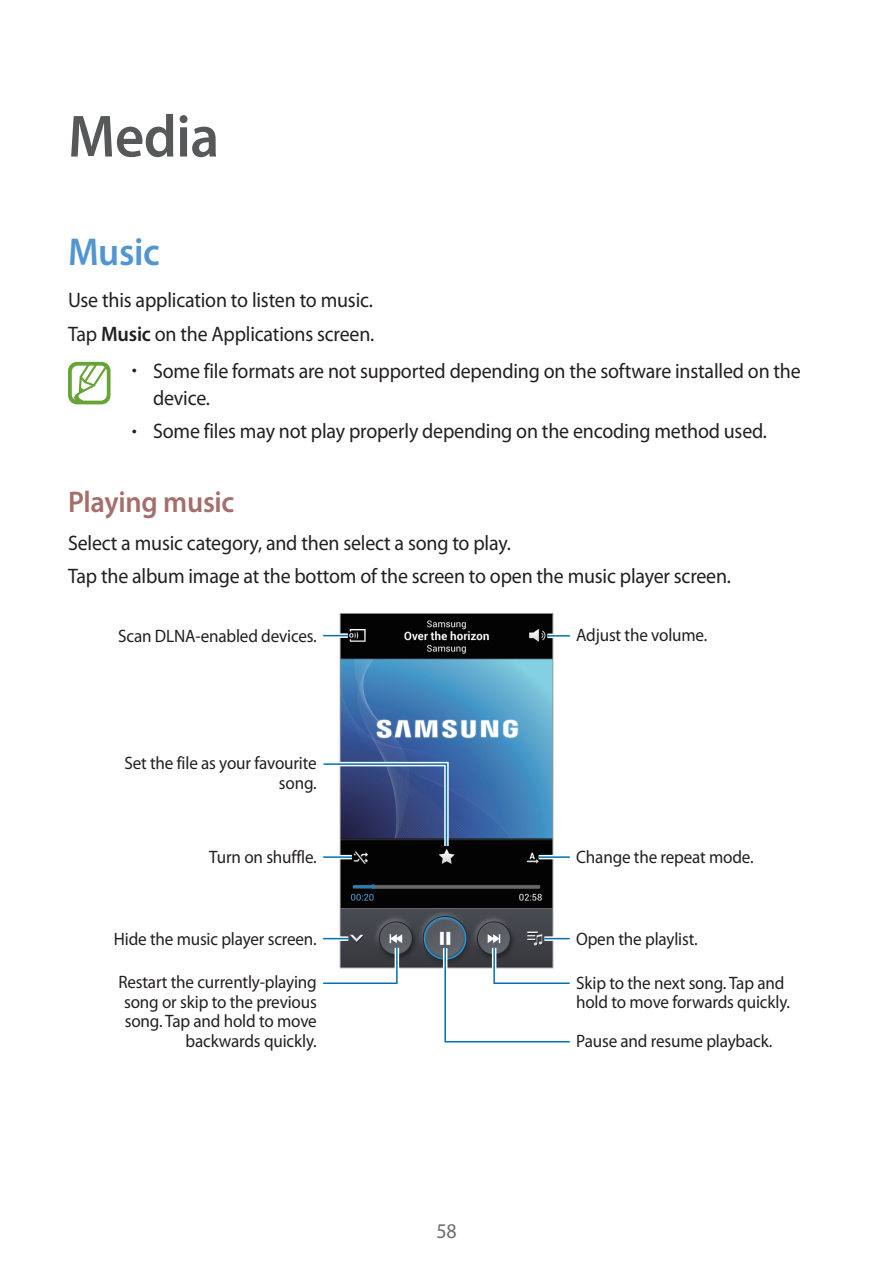
<style>
.page{position:relative;width:893px;height:1263px;background:#fff}
.page>*{position:absolute;margin:0;border:0;box-sizing:border-box;transform-origin:0 0}
.t1{font:600 60px "Myriad Pro";letter-spacing:-.01em;color:#57585a;scale:.95 1}
.t2{font:600 39px "Myriad Pro";letter-spacing:-.01em;color:#5296d1;scale:.95 1}
.t3{font:600 30px "Myriad Pro";letter-spacing:-.01em;color:#a66e6a;scale:.95 1}
.t4{font:21px/33.5px "Myriad Pro";letter-spacing:-.01em;color:#231f20;scale:.95 1}
.t5{font:21px "Myriad Pro";color:#6c6d70;scale:.95 1}
.t6{font:18px/19.5px "Myriad Pro";letter-spacing:-.01em;color:#231f20;text-align:right;scale:.95 1}
.s1{font-weight:600}
.s2{font-weight:300}
</style>
<div class="page">
<svg style="left:68px;top:362px;width:43px;height:42px"></svg>
<img style="left:342px;top:615px;width:209px;height:351px">
<div style="left:340px;top:613px;width:213px;height:355px;border:1px solid #939598"></div>
<hr style="left:539px;top:855px;width:31px;height:4px;background:#fff">
<hr style="left:539px;top:856px;width:31px;height:2px;background:#0073ae">
<hr style="left:323px;top:855px;width:29px;height:4px;background:#fff">
<hr style="left:323px;top:856px;width:29px;height:2px;background:#0073ae">
<div style="left:544px;top:936px;width:26px;height:5px;background:#e2eff5"></div>
<hr style="left:547px;top:634px;width:23px;height:4px;background:#fff">
<hr style="left:547px;top:635px;width:23px;height:2px;background:#0073ae">
<svg style="left:323px;top:633px;width:25px;height:5px"></svg>
<svg style="left:323px;top:635px;width:25px;height:1px"></svg>
<div style="left:323px;top:936px;width:25px;height:5px;background:#e2eff5"></div>
<svg style="left:441px;top:938px;width:129px;height:105px"></svg>
<svg style="left:323px;top:938px;width:78px;height:46px"></svg>
<svg style="left:323px;top:760px;width:128px;height:90px;background:#535f86"></svg>
<h1 class="t1" style="left:68px;top:98px;width:161px">Media</h1>
<h2 class="t2" style="left:68px;top:227px;width:98px">Music</h2>
<p class="t4" style="left:68px;top:283px;width:324px">Use this application to listen to music.<br>Tap <span class="s1">Music</span> on the Applications screen.</p>
<p class="t4" style="left:153px;top:357px;width:683px;line-height:27px;text-indent:-21px"><span class="s2">•</span> Some file formats are not supported depending on the software installed on the device.</p>
<p class="t4" style="left:132px;top:414px;width:670px"><span class="s2">•</span> Some files may not play properly depending on the encoding method used.</p>
<h3 class="t3" style="left:68px;top:483px;width:177px">Playing music</h3>
<p class="t4" style="left:68px;top:526px;width:699px">Select a music category, and then select a song to play.<br>Tap the album image at the bottom of the screen to open the music player screen.</p>
<p class="t6" style="left:118px;top:626px;width:210px">Scan DLNA-enabled devices.</p>
<p class="t6" style="left:576px;top:625px;width:139px">Adjust the volume.</p>
<p class="t6" style="left:124px;top:753px;width:204px">Set the file as your favourite song.</p>
<p class="t6" style="left:209px;top:846px;width:115px">Turn on shuffle.</p>
<p class="t6" style="left:576px;top:847px;width:188px">Change the repeat mode.</p>
<p class="t6" style="left:114px;top:929px;width:215px">Hide the music player screen.</p>
<p class="t6" style="left:118px;top:972px;width:210px">Restart the currently-playing song or skip to the previous song. Tap and hold to move backwards quickly.</p>
<p class="t6" style="left:576px;top:929px;width:129px">Open the playlist.</p>
<p class="t6" style="left:576px;top:973px;width:227px;text-align:left">Skip to the next song. Tap and hold to move forwards quickly.</p>
<p class="t6" style="left:576px;top:1031px;width:208px">Pause and resume playback.</p>
<p class="t5" style="left:436px;top:1218px;width:23px">58</p>
</div>
